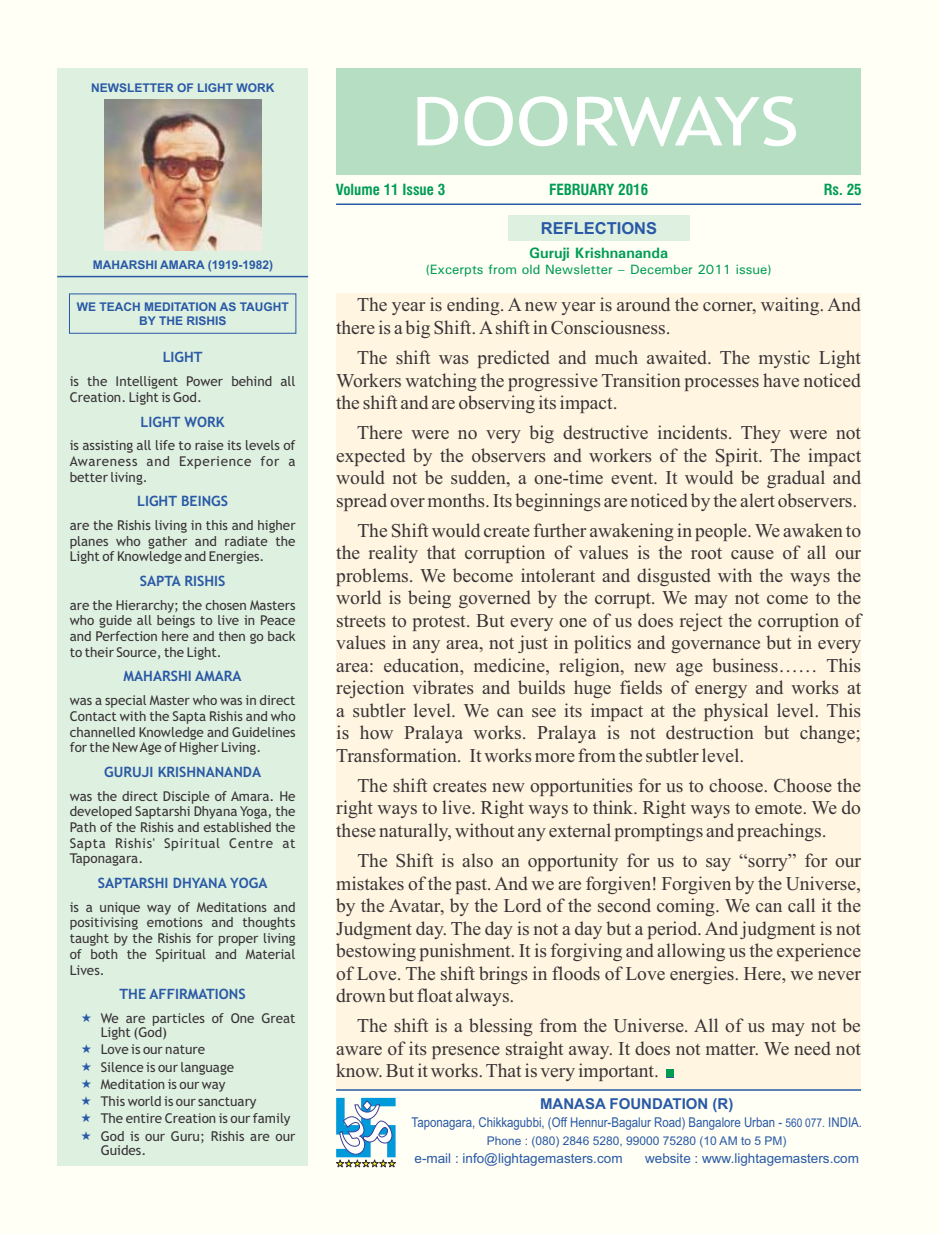
<style>
.page{position:relative;width:940px;height:1234px;background:#fff}
.page>*{position:absolute;margin:0;border:0;box-sizing:border-box;transform-origin:0 0}
.t1{font:67.5px "Trebuchet MS";color:#fff;scale:1.2 1}
.t2{font:19.5px/22.5px "Times New Roman";color:#383336;text-align:justify}
.t3{font:700 16.5px "Arial";color:#2959a6}
.t4{font:700 condensed 15px "Swiss 721 BT";color:#009c54}
.t5{font:700 15px "Arial";color:#2959a6}
.t6{font:700 15px "Univers";color:#009c54}
.t7{font:700 14.25px "Trebuchet MS";color:#2959a6}
.t8{font:13.5px/15.6px "Trebuchet MS";color:#383336;text-align:justify}
.t9{font:13.5px "Arial";color:#2959a6;scale:.85 1}
.t10{font:13.5px "Arial";color:#2959a6}
.t11{font:500 13.5px "Univers";color:#009c54}
.t12{font:700 12px/13.4px "Arial";color:#2959a6;text-align:center}
.t13{font:12px "Arial";color:#2959a6}
.s1{font-size:12px}
</style>
<div class="page">
<div style="left:0;top:0;width:940px;height:1233px;background:#fffff5"></div>
<div style="left:336px;top:294px;width:525px;height:795px;background:#fff5e0"></div>
<div style="left:57px;top:68px;width:251px;height:1097px;background:#def0e0"></div>
<hr style="left:336px;top:203px;width:525px;height:2px;background:#2959a6">
<hr style="left:57px;top:276px;width:251px;height:1px;background:#2959a6">
<div style="left:336px;top:68px;width:525px;height:106px;background:#b5dec2"></div>
<svg style="left:336px;top:1097px;width:60px;height:70px"></svg>
<hr style="left:336px;top:1088px;width:525px;height:2px;background:#2959a6">
<div style="left:508px;top:216px;width:181px;height:25px;background:#def0e0"></div>
<img style="left:104px;top:99px;width:157px;height:152px">
<div style="left:666px;top:1069px;width:8px;height:7px;background:#009c54"></div>
<p class="t12" style="left:91px;top:82px;width:185px">NEWSLETTER OF LIGHT WORK</p>
<p class="t12" style="left:93px;top:259px;width:182px">MAHARSHI AMARA (1919-1982)</p>
<p class="t12" style="left:77px;top:301px;width:214px">WE TEACH MEDITATION AS TAUGHT<br>BY THE RISHIS</p>
<p class="t7" style="left:163px;top:352px;width:41px">LIGHT</p>
<p class="t8" style="left:70px;top:375px;width:227px">is the Intelligent Power behind all<br>Creation. Light is God.</p>
<p class="t7" style="left:141px;top:416px;width:86px">LIGHT WORK</p>
<p class="t8" style="left:70px;top:439px;width:227px">is assisting all life to raise its levels of Awareness and Experience for a better living.</p>
<p class="t7" style="left:137px;top:495px;width:92px">LIGHT BEINGS</p>
<p class="t8" style="left:70px;top:518px;width:227px">are the Rishis living in this and higher planes who gather and radiate the Light of Knowledge and Energies.</p>
<p class="t7" style="left:140px;top:575px;width:87px">SAPTA RISHIS</p>
<p class="t8" style="left:70px;top:598px;width:227px">are the Hierarchy; the chosen Masters who guide all beings to live in Peace and Perfection here and then go back to their Source, the Light.</p>
<p class="t7" style="left:124px;top:670px;width:120px">MAHARSHI AMARA</p>
<p class="t8" style="left:70px;top:693px;width:227px">was a special Master who was in direct Contact with the Sapta Rishis and who channelled Knowledge and Guidelines for the New Age of Higher Living.</p>
<p class="t7" style="left:104px;top:766px;width:158px">GURUJI KRISHNANANDA</p>
<p class="t8" style="left:70px;top:789px;width:227px">was the direct Disciple of Amara. He developed Saptarshi Dhyana Yoga, the Path of the Rishis and established the Sapta Rishis' Spiritual Centre at Taponagara.</p>
<p class="t7" style="left:98px;top:877px;width:171px">SAPTARSHI DHYANA YOGA</p>
<p class="t8" style="left:70px;top:900px;width:227px">is a unique way of Meditations and positivising emotions and thoughts taught by the Rishis for proper living of both the Spiritual and Material Lives.</p>
<p class="t7" style="left:119px;top:988px;width:128px">THE AFFIRMATIONS</p>
<p class="t8" style="left:101px;top:1011px;width:196px;line-height:14.1px">We are particles of One Great<br>Light (God)</p>
<p class="t8" style="left:101px;top:1041px;width:196px;line-height:17.2px;text-align:left">Love is our nature<br>Silence is our language<br>Meditation is our way<br>This world is our sanctuary<br>The entire Creation is our family<br>God is our Guru; Rishis are our</p>
<p class="t8" style="left:101px;top:1142px;width:47px">Guides.</p>
<h1 class="t1" style="left:411px;top:96px;width:324px">DOORWAYS</h1>
<p class="t4" style="left:549px;top:183px;width:101px">FEBRUARY 2016</p>
<p class="t3" style="left:541px;top:222px;width:118px">REFLECTIONS</p>
<p class="t6" style="left:529px;top:247px;width:140px">Guruji Krishnananda</p>
<p class="t11" style="left:425px;top:265px;width:348px">(Excerpts from old Newsletter – December 2011 issue)</p>
<p class="t2" style="left:336px;top:295px;width:526px;text-indent:21px">The year is ending. A new year is around the corner, waiting. And there is a big Shift. A shift in Consciousness.</p>
<p class="t2" style="left:336px;top:348px;width:526px;text-indent:21px">The shift was predicted and much awaited. The mystic Light Workers watching the progressive Transition processes have noticed the shift and are observing its impact.</p>
<p class="t2" style="left:336px;top:423px;width:526px;text-indent:21px">There were no very big destructive incidents. They were not expected by the observers and workers of the Spirit. The impact would not be sudden, a one-time event. It would be gradual and spread over months. Its beginnings are noticed by the alert observers.</p>
<p class="t2" style="left:336px;top:521px;width:526px;text-indent:21px">The Shift would create further awakening in people. We awaken to the reality that corruption of values is the root cause of all our problems. We become intolerant and disgusted with the ways the world is being governed by the corrupt. We may not come to the streets to protest. But every one of us does reject the corruption of values in any area, not just in politics and governance but in every area: education, medicine, religion, new age business…… This rejection vibrates and builds huge fields of energy and works at a subtler level. We can see its impact at the physical level. This is how Pralaya works. Pralaya is not destruction but change; Transformation. It works more from the subtler level.</p>
<p class="t2" style="left:336px;top:775px;width:526px;text-indent:21px">The shift creates new opportunities for us to choose. Choose the right ways to live. Right ways to think. Right ways to emote. We do these naturally, without any external promptings and preachings.</p>
<p class="t2" style="left:336px;top:851px;width:526px;text-indent:21px">The Shift is also an opportunity for us to say “sorry” for our mistakes of the past. And we are forgiven! Forgiven by the Universe, by the Avatar, by the Lord of the second coming. We can call it the Judgment day. The day is not a day but a period. And judgment is not bestowing punishment. It is forgiving and allowing us the experience of Love. The shift brings in floods of Love energies. Here, we never drown but float always.</p>
<p class="t2" style="left:336px;top:1016px;width:526px;text-indent:21px">The shift is a blessing from the Universe. All of us may not be aware of its presence straight away. It does not matter. We need not know. But it works. That is very important.</p>
<p class="t4" style="left:824px;top:183px;width:39px">Rs. 25</p>
<p class="t4" style="left:336px;top:183px;width:111px">Volume 11 Issue 3</p>
<p class="t5" style="left:540px;top:1097px;width:195px">MANASA FOUNDATION (R)</p>
<p class="t9" style="left:411px;top:1117px;width:531px">Taponagara, Chikkagubbi, (Off Hennur-Bagalur Road) Bangalore Urban - <span class="s1">560 077.</span> INDIA.</p>
<p class="t13" style="left:487px;top:1136px;width:301px">Phone : (080) 2846 5280, 99000 75280 (10 AM to 5 PM)</p>
<p class="t10" style="left:414px;top:1152px;width:210px">e-mail : info@lightagemasters.com</p>
<p class="t10" style="left:645px;top:1152px;width:215px">website : www.lightagemasters.com</p>
</div>
